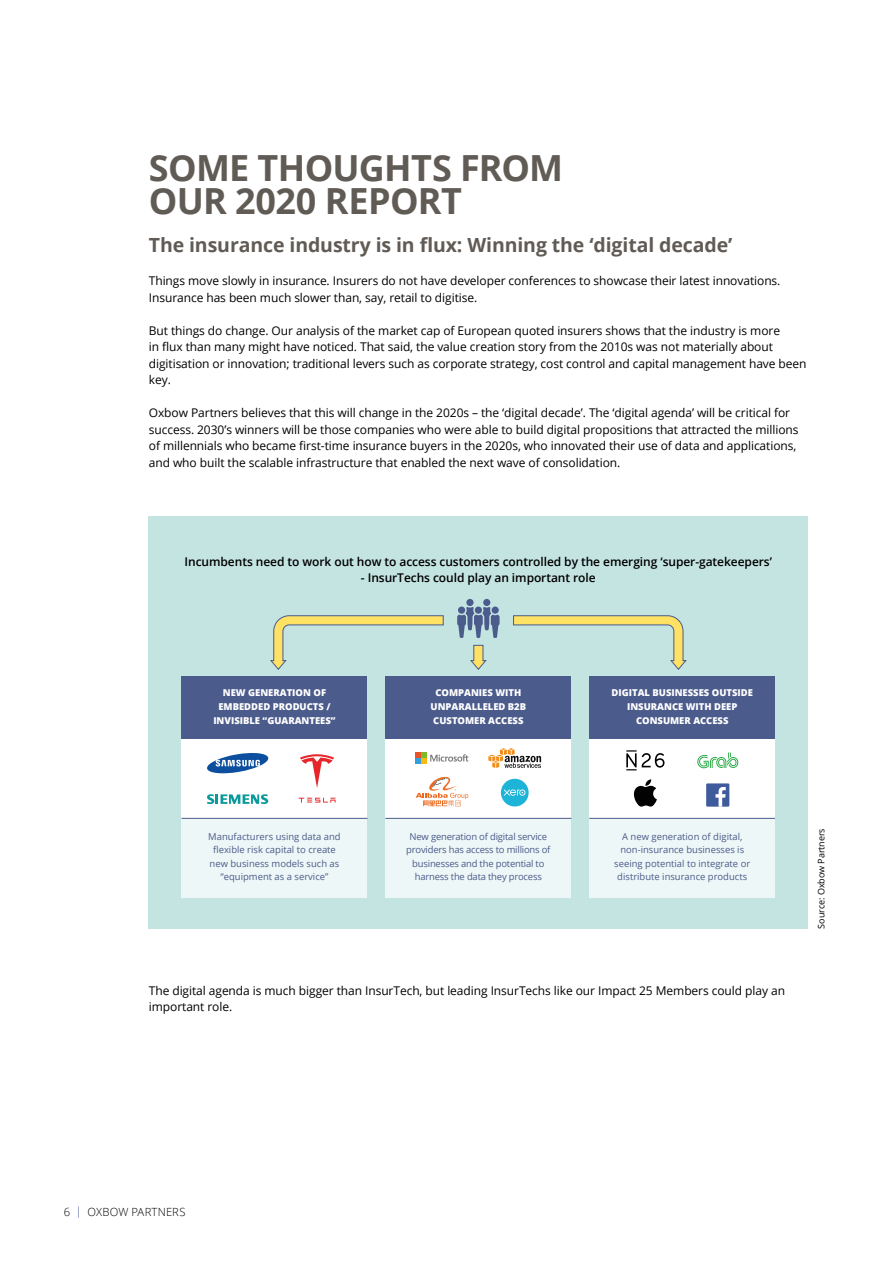
<style>
.page{position:relative;width:893px;height:1263px;background:#fff}
.page>*{position:absolute;margin:0;border:0;box-sizing:border-box;transform-origin:0 0}
.t1{font:700 36px/33px "Open Sans";letter-spacing:-.02em;color:#615b55}
._8__Crosshead{font:700 19.5px "Open Sans";letter-spacing:-.005em;color:#615b55}
._4__Body_copy{font:12px/16.5px "Open Sans";letter-spacing:-.005em;color:#000}
._4__Body_copy-2{font:600 12px "Open Sans";letter-spacing:-.005em;color:#000}
.t2{font:300 11.25px "Open Sans";letter-spacing:.02em;color:#000}
.t3{font:9.45px/13.5px "Open Sans";color:#4b5b8b;text-align:center}
.t4{font:800 9.45px/13.6px "Open Sans";color:#fff;text-align:center}
.t5{font:9.45px/13.5px "Open Sans";letter-spacing:-.02em;color:#4b5b8b;text-align:center}
._4__Body_copy-3{font:9px "Open Sans";letter-spacing:-.005em;color:#000}
.s1{color:#283583}
</style>
<div class="page">
<div style="left:149px;top:516px;width:659px;height:413px;background:#c4e4e2"></div>
<div style="left:466px;top:599px;width:8px;height:7px;background:#4b5b8b;border-radius:50%"></div>
<div style="left:483px;top:599px;width:7px;height:7px;background:#4b5b8b;border-radius:50%"></div>
<svg style="left:457px;top:607px;width:43px;height:31px"></svg>
<svg style="left:470px;top:645px;width:17px;height:25px"></svg>
<svg style="left:513px;top:615px;width:174px;height:55px"></svg>
<svg style="left:270px;top:615px;width:174px;height:55px"></svg>
<div style="left:182px;top:818px;width:185px;height:80px;background:#eef7f7"></div>
<div style="left:182px;top:739px;width:185px;height:79px;background:#fff"></div>
<div style="left:182px;top:676px;width:185px;height:63px;background:#4b5b8b"></div>
<hr style="left:182px;top:818px;width:185px;height:1px;background:#4b5b8b">
<svg style="left:207px;top:753px;width:62px;height:21px"></svg>
<svg style="left:207px;top:794px;width:61px;height:10px"></svg>
<svg style="left:298px;top:798px;width:38px;height:5px"></svg>
<svg style="left:300px;top:754px;width:34px;height:34px"></svg>
<div style="left:386px;top:818px;width:185px;height:80px;background:#eef7f7"></div>
<div style="left:386px;top:739px;width:185px;height:79px;background:#fff"></div>
<div style="left:386px;top:676px;width:185px;height:63px;background:#4b5b8b"></div>
<hr style="left:386px;top:818px;width:185px;height:1px;background:#4b5b8b">
<div style="left:590px;top:818px;width:185px;height:80px;background:#eef7f7"></div>
<div style="left:590px;top:739px;width:185px;height:79px;background:#fff"></div>
<div style="left:590px;top:676px;width:185px;height:63px;background:#4b5b8b"></div>
<hr style="left:590px;top:818px;width:185px;height:1px;background:#4b5b8b">
<div style="left:501px;top:779px;width:28px;height:27px;background:#1eb4d7;border-radius:50%"></div>
<svg style="left:504px;top:789px;width:21px;height:7px"></svg>
<svg style="left:488px;top:748px;width:53px;height:20px"></svg>
<svg style="left:416px;top:752px;width:52px;height:12px"></svg>
<svg style="left:416px;top:777px;width:52px;height:29px"></svg>
<svg style="left:634px;top:779px;width:23px;height:28px"></svg>
<svg style="left:697px;top:752px;width:41px;height:16px"></svg>
<svg style="left:626px;top:750px;width:38px;height:20px"></svg>
<div style="left:706px;top:783px;width:23px;height:24px;background:#3e5b9b"></div>
<svg style="left:715px;top:787px;width:11px;height:20px"></svg>
<p class="t1" style="left:149px;top:150px;width:416px">SOME THOUGHTS FROM<br>OUR 2020 REPORT</p>
<p class="_8__Crosshead" style="left:149px;top:231px;width:585px">The insurance industry is in flux: Winning the ‘digital decade’</p>
<p class="_4__Body_copy" style="left:149px;top:272px;width:633px">Things move slowly in insurance. Insurers do not have developer conferences to showcase their latest innovations.<br>Insurance has been much slower than, say, retail to digitise.</p>
<p class="_4__Body_copy" style="left:149px;top:322px;width:659px">But things do change. Our analysis of the market cap of European quoted insurers shows that the industry is more<br>in flux than many might have noticed. That said, the value creation story from the 2010s was not materially about digitisation or innovation; traditional levers such as corporate strategy, cost control and capital management have been key.</p>
<p class="_4__Body_copy" style="left:149px;top:404px;width:651px">Oxbow Partners believes that this will change in the 2020s – the ‘digital decade’. The ‘digital agenda’ will be critical for success. 2030’s winners will be those companies who were able to build digital propositions that attracted the millions of millennials who became first-time insurance buyers in the 2020s, who innovated their use of data and applications, and who built the scalable infrastructure that enabled the next wave of consolidation.</p>
<p class="_4__Body_copy-2" style="left:185px;top:553px;width:589px">Incumbents need to work out how to access customers controlled by the emerging ‘super-gatekeepers’</p>
<p class="_4__Body_copy-2" style="left:361px;top:569px;width:236px">- InsurTechs could play an important role</p>
<p class="t4" style="left:213px;top:685px;width:124px">NEW GENERATION OF<br>EMBEDDED PRODUCTS /<br>INVISIBLE “GUARANTEES”</p>
<p class="t3" style="left:208px;top:829px;width:134px">Manufacturers using data and flexible risk capital to create new business models such as “equipment as a service”</p>
<p class="t4" style="left:431px;top:685px;width:97px">COMPANIES WITH<br>UNPARALLELED B2B<br>CUSTOMER ACCESS</p>
<p class="t5" style="left:406px;top:829px;width:146px">New generation of digital service providers has access to millions of businesses and the potential to harness the data they process</p>
<p class="t4" style="left:612px;top:685px;width:143px">DIGITAL BUSINESSES OUTSIDE<br>INSURANCE WITH DEEP<br>CONSUMER ACCESS</p>
<p class="t3" style="left:614px;top:829px;width:137px">A new generation of digital, non-insurance businesses is seeing potential to integrate or distribute insurance products</p>
<p class="_4__Body_copy-3" style="left:815px;top:929px;width:102px;rotate:-90deg">Source: Oxbow Partners</p>
<p class="_4__Body_copy" style="left:149px;top:982px;width:638px">The digital agenda is much bigger than InsurTech, but leading InsurTechs like our Impact 25 Members could play an important role.</p>
<p class="t2" style="left:64px;top:1204px;width:123px">6 <span class="s1">|</span> OXBOW PARTNERS</p>
</div>
